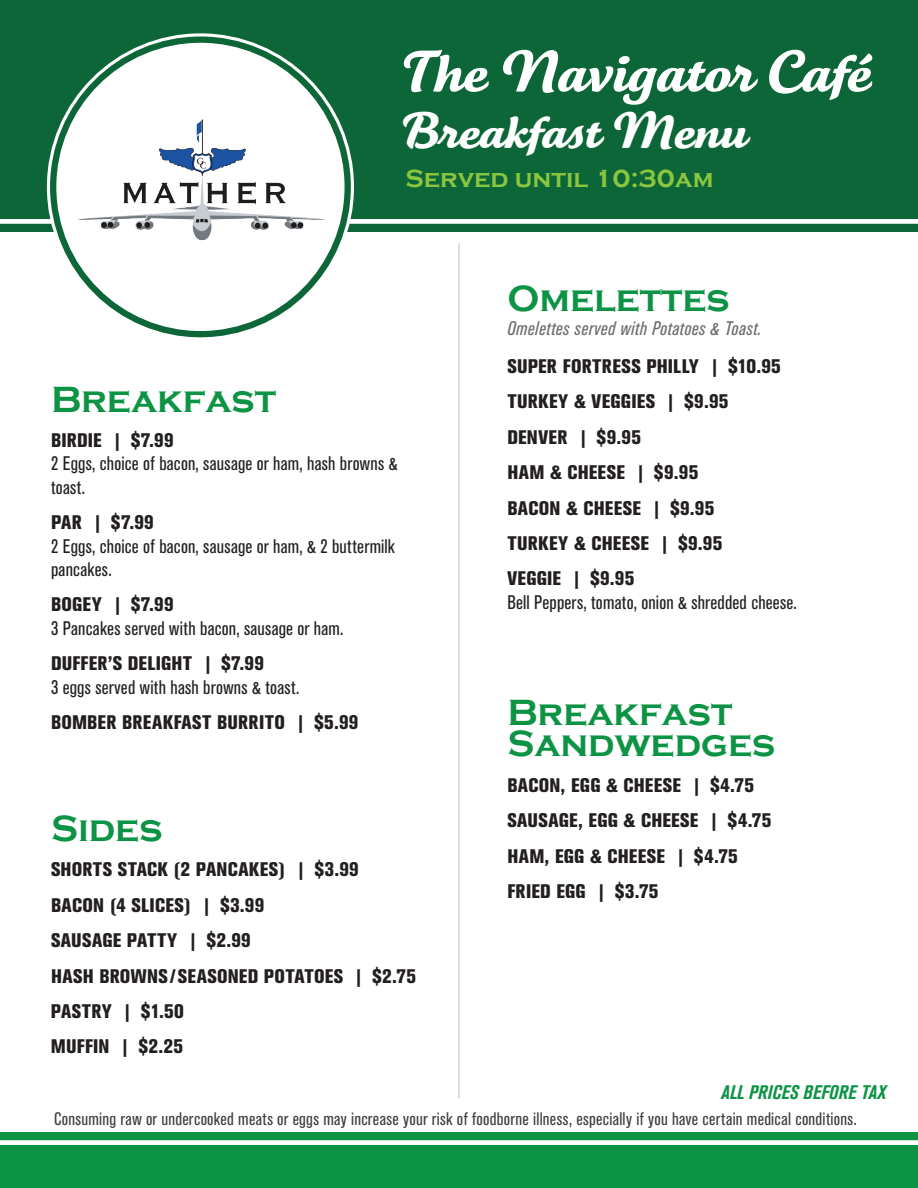
<style>
.page{position:relative;width:918px;height:1188px;background:#fff}
.page>*{position:absolute;margin:0;border:0;box-sizing:border-box;transform-origin:0 0}
.t1{font:57px "Tartine Script Web Pro Bold W01";color:#fff}
.t2{font:49.5px "Tartine Script Web Pro Bold W01";color:#fff}
.t3{font:700 37.5px/31.5px "Copperplate Gothic";color:#0d9344}
.t4{font:700 25.5px "Copperplate Gothic";color:#8bc63e}
.t5{font:800 condensed 19.5px/35.4px "Akzidenz Grotesk BQ";letter-spacing:.015em;color:#231f20}
.t6{font:condensed 19.5px/23.4px "Akzidenz Grotesk BQ";letter-spacing:.01em;color:#231f20}
.t7{font:italic condensed 19.5px "Akzidenz Grotesk BQ";letter-spacing:.03em;color:#6c6d70}
.t8{font:italic 700 condensed 19.5px "Akzidenz Grotesk BQ";letter-spacing:.01em;color:#0d9344}
.t9{font:condensed 18px "Akzidenz Grotesk BQ";letter-spacing:.015em;color:#3e3e3f}
</style>
<div class="page">
<hr style="left:458px;top:244px;width:2px;height:854px;background:#d1d2d4">
<div style="left:1px;top:224px;width:916px;height:8px;background:#0c6638"></div>
<div style="left:0;top:0;width:918px;height:219px;background:#0c6638"></div>
<div style="left:1px;top:1132px;width:916px;height:8px;background:#0d9344"></div>
<div style="left:0;top:1145px;width:918px;height:43px;background:#0d9344"></div>
<div style="left:47px;top:33px;width:307px;height:307px;border:13px solid #fff;border-radius:50%"></div>
<div style="left:53px;top:40px;width:295px;height:294px;background:#fff;border-radius:50%"></div>
<img style="left:72px;top:106px;width:257px;height:154px">
<h1 class="t1" style="left:400px;top:39px;width:472px">The Navigator Café</h1>
<h2 class="t2" style="left:400px;top:103px;width:349px">Breakfast Menu</h2>
<h3 class="t4" style="left:405px;top:164px;width:310px">Served until 10:30am</h3>
<h3 class="t3" style="left:51px;top:384px;width:227px">Breakfast</h3>
<p class="t5" style="left:51px;top:423px;width:124px">BIRDIE | $7.99</p>
<p class="t6" style="left:51px;top:452px;width:348px">2 Eggs, choice of bacon, sausage or ham, hash browns &amp; toast.</p>
<p class="t5" style="left:51px;top:505px;width:105px">PAR | $7.99</p>
<p class="t6" style="left:51px;top:534px;width:345px">2 Eggs, choice of bacon, sausage or ham, &amp; 2 buttermilk pancakes.</p>
<p class="t5" style="left:51px;top:587px;width:124px">BOGEY | $7.99</p>
<p class="t6" style="left:51px;top:617px;width:294px">3 Pancakes served with bacon, sausage or ham.</p>
<p class="t5" style="left:51px;top:646px;width:215px">DUFFER’S DELIGHT | $7.99</p>
<p class="t6" style="left:51px;top:675px;width:250px">3 eggs served with hash browns &amp; toast.</p>
<p class="t5" style="left:51px;top:705px;width:309px">BOMBER BREAKFAST BURRITO | $5.99</p>
<h3 class="t3" style="left:51px;top:813px;width:113px">Sides</h3>
<p class="t5" style="left:51px;top:852px;width:367px">SHORTS STACK (2 PANCAKES) | $3.99<br>BACON (4 SLICES) | $3.99<br>SAUSAGE PATTY | $2.99<br>HASH BROWNS/SEASONED POTATOES | $2.75<br>PASTRY | $1.50<br>MUFFIN | $2.25</p>
<h3 class="t3" style="left:507px;top:283px;width:224px">Omelettes</h3>
<p class="t7" style="left:507px;top:317px;width:255px">Omelettes served with Potatoes &amp; Toast.</p>
<p class="t5" style="left:507px;top:349px;width:275px">SUPER FORTRESS PHILLY | $10.95<br>TURKEY &amp; VEGGIES | $9.95<br>DENVER | $9.95<br>HAM &amp; CHEESE | $9.95<br>BACON &amp; CHEESE | $9.95<br>TURKEY &amp; CHEESE | $9.95<br>VEGGIE | $9.95</p>
<p class="t6" style="left:507px;top:591px;width:291px">Bell Peppers, tomato, onion &amp; shredded cheese.</p>
<h3 class="t3" style="left:507px;top:697px;width:269px">Breakfast<br>Sandwedges</h3>
<p class="t5" style="left:507px;top:767px;width:266px">BACON, EGG &amp; CHEESE | $4.75<br>SAUSAGE, EGG &amp; CHEESE | $4.75<br>HAM, EGG &amp; CHEESE | $4.75<br>FRIED EGG | $3.75</p>
<p class="t8" style="left:722px;top:1081px;width:166px">ALL PRICES BEFORE TAX</p>
<p class="t9" style="left:54px;top:1109px;width:804px">Consuming raw or undercooked meats or eggs may increase your risk of foodborne illness, especially if you have certain medical conditions.</p>
</div>
